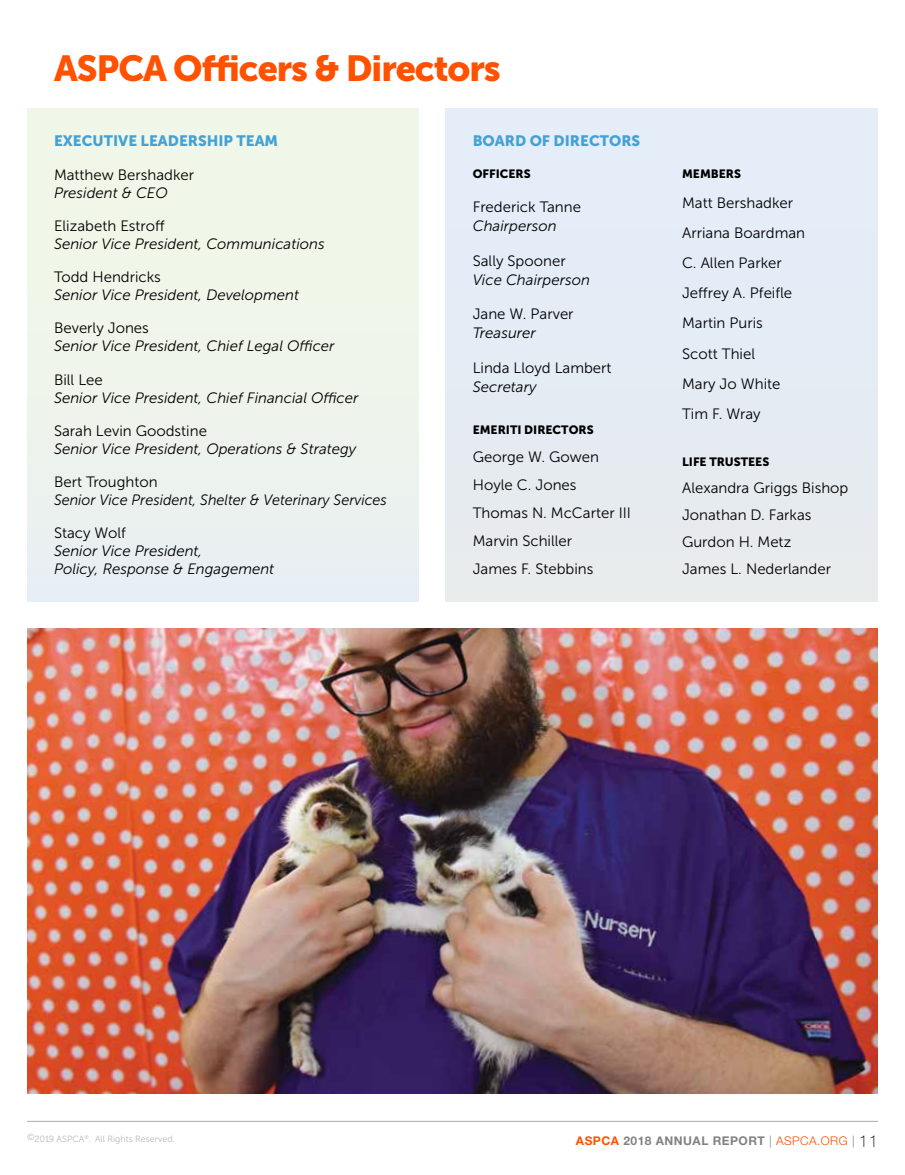
<style>
.page{position:relative;width:905px;height:1175px;background:#fff}
.page>*{position:absolute;margin:0;border:0;box-sizing:border-box;transform-origin:0 0}
.t1{font:36px "Museo Sans 900";letter-spacing:-.03em;color:#ff5100}
.t2{font:15px/30.2px "Museo Sans 300";color:#000}
.t3{font:italic 15px/18px "Museo Sans 300";color:#000}
.t4{font:italic 15px "Museo Sans 300";color:#000;scale:.96 1}
.t5{font:15px "Museo Sans 900";color:#45a1d4}
.t6{font:12px "Museo Sans 900";color:#000}
.t7{font:700 12px "Helvetica Neue LT Std";letter-spacing:.04em;color:#808285}
.t8{font:9px "Museo Sans 300";color:#b6b8ba}
.s1{color:#ff5100}
.s2{font-weight:300}
.s3{font-weight:300;color:#ff5100}
.s4{font-weight:100;font-size:16.5px;color:#000}
</style>
<div class="page">
<div style="left:27px;top:108px;width:391px;height:493px;background:#eff5e9"></div>
<div style="left:446px;top:108px;width:432px;height:493px;background:#e4ecf5"></div>
<img style="left:27px;top:628px;width:851px;height:466px">
<hr style="left:27px;top:1120px;width:851px;height:1px;background:#a7a9ac">
<h1 class="t1" style="left:54px;top:48px;width:448px">ASPCA Officers &amp; Directors</h1>
<p class="t5" style="left:54px;top:132px;width:226px">EXECUTIVE LEADERSHIP TEAM</p>
<p class="t2" style="left:54px;top:160px;width:142px">Matthew Bershadker</p>
<p class="t3" style="left:54px;top:184px;width:115px">President &amp; CEO</p>
<p class="t2" style="left:54px;top:211px;width:112px">Elizabeth Estroff</p>
<p class="t3" style="left:54px;top:235px;width:272px">Senior Vice President, Communications</p>
<p class="t2" style="left:54px;top:262px;width:108px">Todd Hendricks</p>
<p class="t3" style="left:54px;top:286px;width:246px">Senior Vice President, Development</p>
<p class="t2" style="left:54px;top:313px;width:96px">Beverly Jones</p>
<p class="t3" style="left:54px;top:337px;width:282px">Senior Vice President, Chief Legal Officer</p>
<p class="t2" style="left:54px;top:364px;width:50px">Bill Lee</p>
<p class="t3" style="left:54px;top:388px;width:306px">Senior Vice President, Chief Financial Officer</p>
<p class="t2" style="left:54px;top:415px;width:154px">Sarah Levin Goodstine</p>
<p class="t3" style="left:54px;top:439px;width:304px">Senior Vice President, Operations &amp; Strategy</p>
<p class="t2" style="left:54px;top:466px;width:105px">Bert Troughton</p>
<p class="t4" style="left:54px;top:491px;width:348px">Senior Vice President, Shelter &amp; Veterinary Services</p>
<p class="t2" style="left:54px;top:518px;width:74px">Stacy Wolf</p>
<p class="t3" style="left:54px;top:542px;width:222px">Senior Vice President,<br>Policy, Response &amp; Engagement</p>
<p class="t5" style="left:472px;top:132px;width:169px">BOARD OF DIRECTORS</p>
<p class="t6" style="left:472px;top:167px;width:59px">OFFICERS</p>
<p class="t2" style="left:472px;top:192px;width:110px">Frederick Tanne</p>
<p class="t3" style="left:472px;top:217px;width:85px">Chairperson</p>
<p class="t2" style="left:472px;top:246px;width:94px">Sally Spooner</p>
<p class="t3" style="left:472px;top:271px;width:119px">Vice Chairperson</p>
<p class="t2" style="left:472px;top:299px;width:102px">Jane W. Parver</p>
<p class="t3" style="left:472px;top:324px;width:65px">Treasurer</p>
<p class="t2" style="left:472px;top:353px;width:140px">Linda Lloyd Lambert</p>
<p class="t3" style="left:472px;top:378px;width:65px">Secretary</p>
<p class="t6" style="left:472px;top:423px;width:122px">EMERITI DIRECTORS</p>
<p class="t2" style="left:472px;top:443px;width:160px;line-height:28px">George W. Gowen<br>Hoyle C. Jones<br>Thomas N. McCarter III<br>Marvin Schiller<br>James F. Stebbins</p>
<p class="t6" style="left:682px;top:167px;width:60px">MEMBERS</p>
<p class="t2" style="left:682px;top:188px;width:124px">Matt Bershadker<br>Arriana Boardman<br>C. Allen Parker<br>Jeffrey A. Pfeifle<br>Martin Puris<br>Scott Thiel<br>Mary Jo White<br>Tim F. Wray</p>
<p class="t6" style="left:682px;top:454px;width:89px">LIFE TRUSTEES</p>
<p class="t2" style="left:682px;top:474px;width:168px;line-height:27.2px">Alexandra Griggs Bishop<br>Jonathan D. Farkas<br>Gurdon H. Metz<br>James L. Nederlander</p>
<p class="t8" style="left:27px;top:1133px;width:149px">©2019 ASPCA<sup>®</sup>. All Rights Reserved.</p>
<p class="t7" style="left:576px;top:1133px;width:303px"><span class="s1">ASPCA</span> 2018 ANNUAL REPORT <span class="s2">|</span> <span class="s3">ASPCA.ORG</span> <span class="s2">|</span> <span class="s4">11</span></p>
</div>
